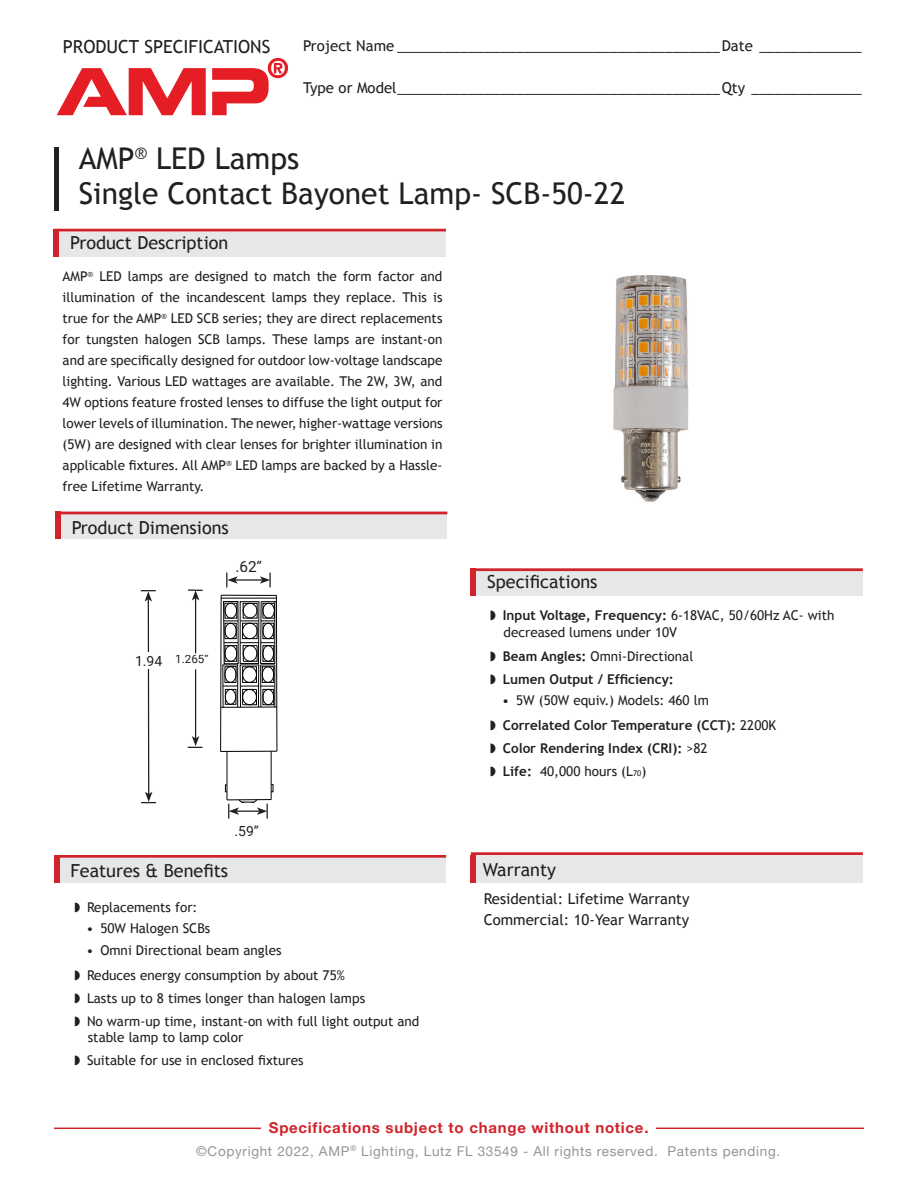
<style>
.page{position:relative;width:918px;height:1188px;background:#fff}
.page>*{position:absolute;margin:0;border:0;box-sizing:border-box;transform-origin:0 0}
.t1{font:30px "Trebuchet MS";color:#231f20}
.Spec_Headings{font:18px "Trebuchet MS";color:#231f20}
.t2{font:15.3px "Roboto";color:#231f20}
.t3{font:15px/21px "Trebuchet MS";color:#231f20}
.spec_bullets{font:700 15px "Helvetica Neue";letter-spacing:.05em;color:#d1232a}
.t4{font:14.1px "Roboto";color:#231f20}
.t5{font:13.95px "Roboto";color:#231f20}
.t6{font:13.5px/21px "Trebuchet MS";color:#231f20}
.t7{font:700 13.5px "Trebuchet MS";color:#231f20}
.spec_bullets-2{font:13.5px "Helvetica Neue";letter-spacing:.05em;color:#939598}
.t8{font:11.55px "Roboto";color:#231f20}
.s1{font-weight:700}
.s2{font-weight:400}
.s3{font-size:7.8px}
</style>
<div class="page">
<div style="left:59px;top:229px;width:387px;height:27px;background:#e6e7e9"></div>
<div style="left:54px;top:229px;width:5px;height:27px;background:#d1232a"></div>
<div style="left:59px;top:855px;width:387px;height:28px;background:#e6e7e9"></div>
<div style="left:54px;top:855px;width:5px;height:28px;background:#d1232a"></div>
<div style="left:54px;top:147px;width:5px;height:64px;background:#231f20"></div>
<div style="left:54px;top:229px;width:392px;height:2px;border:2px solid #d1232a"></div>
<div style="left:54px;top:855px;width:392px;height:3px;border:2px solid #d1232a"></div>
<div style="left:476px;top:568px;width:387px;height:28px;background:#e6e7e9"></div>
<div style="left:471px;top:568px;width:5px;height:28px;background:#d1232a"></div>
<div style="left:471px;top:568px;width:392px;height:3px;border:2px solid #d1232a"></div>
<div style="left:476px;top:855px;width:387px;height:28px;background:#e6e7e9"></div>
<div style="left:471px;top:855px;width:5px;height:28px;background:#d1232a"></div>
<hr style="left:195px;top:598px;width:1px;height:140px;background:#231f20">
<div style="left:173px;top:654px;width:38px;height:15px;background:#fff"></div>
<hr style="left:235px;top:579px;width:27px;height:2px;background:#231f20">
<svg style="left:226px;top:573px;width:12px;height:15px"></svg>
<svg style="left:260px;top:573px;width:11px;height:14px"></svg>
<svg style="left:188px;top:589px;width:15px;height:11px"></svg>
<svg style="left:188px;top:736px;width:14px;height:12px"></svg>
<hr style="left:148px;top:599px;width:1px;height:195px;background:#231f20">
<svg style="left:141px;top:590px;width:15px;height:12px"></svg>
<svg style="left:141px;top:792px;width:15px;height:11px"></svg>
<div style="left:135px;top:652px;width:27px;height:17px;background:#fff"></div>
<div style="left:61px;top:512px;width:386px;height:27px;background:#e6e7e9"></div>
<div style="left:55px;top:512px;width:6px;height:27px;background:#d1232a"></div>
<div style="left:55px;top:512px;width:392px;height:2px;border:2px solid #d1232a"></div>
<div style="left:471px;top:852px;width:392px;height:3px;border:2px solid #d1232a"></div>
<svg style="left:212px;top:58px;width:76px;height:57px"></svg>
<svg style="left:57px;top:68px;width:149px;height:47px"></svg>
<hr style="left:54px;top:1128px;width:810px;height:1px;background:#d1232a">
<div style="left:262px;top:1118px;width:394px;height:26px;background:#fff"></div>
<hr style="left:227px;top:751px;width:1px;height:49px;background:#000">
<hr style="left:271px;top:751px;width:1px;height:49px;background:#000">
<hr style="left:227px;top:799px;width:44px;height:1px;background:#000">
<svg style="left:225px;top:785px;width:2px;height:7px"></svg>
<svg style="left:271px;top:784px;width:2px;height:8px"></svg>
<svg style="left:228px;top:799px;width:40px;height:20px"></svg>
<svg style="left:220px;top:594px;width:58px;height:158px"></svg>
<div style="left:263px;top:689px;width:11px;height:16px;border:1px solid #000"></div>
<div style="left:225px;top:603px;width:12px;height:16px;border:1px solid #000;border-radius:50%"></div>
<div style="left:243px;top:603px;width:14px;height:15px;border:1px solid #000;border-radius:50%"></div>
<div style="left:263px;top:603px;width:12px;height:16px;border:1px solid #000;border-radius:50%"></div>
<div style="left:225px;top:623px;width:12px;height:16px;border:1px solid #000;border-radius:50%"></div>
<div style="left:242px;top:623px;width:16px;height:16px;border:1px solid #000;border-radius:50%"></div>
<div style="left:263px;top:623px;width:11px;height:16px;border:1px solid #000;border-radius:50%"></div>
<div style="left:225px;top:645px;width:12px;height:17px;border:1px solid #000;border-radius:50%"></div>
<div style="left:243px;top:645px;width:14px;height:17px;border:1px solid #000;border-radius:50%"></div>
<div style="left:263px;top:645px;width:11px;height:17px;border:1px solid #000;border-radius:50%"></div>
<div style="left:225px;top:666px;width:11px;height:17px;border:1px solid #000;border-radius:50%"></div>
<div style="left:242px;top:666px;width:15px;height:17px;border:1px solid #000;border-radius:50%"></div>
<div style="left:262px;top:666px;width:12px;height:17px;border:1px solid #000;border-radius:50%"></div>
<div style="left:225px;top:689px;width:11px;height:16px;border:1px solid #000;border-radius:50%"></div>
<div style="left:242px;top:689px;width:15px;height:16px;border:1px solid #000;border-radius:50%"></div>
<div style="left:263px;top:689px;width:11px;height:16px;border:1px solid #000;border-radius:50%"></div>
<img style="left:613px;top:275px;width:76px;height:227px">
<p class="Spec_Headings" style="left:63px;top:36px;width:209px">PRODUCT SPECIFICATIONS</p>
<p class="t3" style="left:303px;top:35px;width:560px">Project Name _________________________________________Date _____________</p>
<p class="t3" style="left:303px;top:77px;width:560px">Type or Model_________________________________________Qty ______________</p>
<p class="t1" style="left:79px;top:141px;width:222px">AMP<sup>®</sup> LED Lamps</p>
<p class="t1" style="left:79px;top:176px;width:548px">Single Contact Bayonet Lamp- SCB-50-22</p>
<p class="Spec_Headings" style="left:70px;top:232px;width:160px">Product Description</p>
<p class="t6" style="left:63px;top:266px;width:381px;text-align:justify">AMP<sup>®</sup> LED lamps are designed to match the form factor and illumination of the incandescent lamps they replace. This is true for the AMP<sup>®</sup> LED SCB series; they are direct replacements for tungsten halogen SCB lamps. These lamps are instant-on and are specifically designed for outdoor low-voltage landscape lighting. Various LED wattages are available. The 2W, 3W, and 4W options feature frosted lenses to diffuse the light output for lower levels of illumination. The newer, higher-wattage versions (5W) are designed with clear lenses for brighter illumination in applicable fixtures. All AMP<sup>®</sup> LED lamps are backed by a Hassle&shy;free Lifetime Warranty.</p>
<p class="Spec_Headings" style="left:72px;top:517px;width:159px">Product Dimensions</p>
<p class="t2" style="left:235px;top:556px;width:28px">.62”</p>
<p class="t4" style="left:135px;top:651px;width:29px">1.94</p>
<p class="t8" style="left:175px;top:651px;width:35px">1.265”</p>
<p class="t5" style="left:235px;top:821px;width:26px">.59”</p>
<p class="Spec_Headings" style="left:70px;top:860px;width:159px">Features &amp; Benefits</p>
<p class="t6" style="left:74px;top:897px;width:125px">◗ Replacements for:</p>
<p class="t6" style="left:87px;top:918px;width:125px">• 50W Halogen SCBs</p>
<p class="t6" style="left:87px;top:940px;width:197px">• Omni Directional beam angles</p>
<p class="t6" style="left:74px;top:965px;width:272px">◗ Reduces energy consumption by about 75%</p>
<p class="t6" style="left:74px;top:988px;width:292px">◗ Lasts up to 8 times longer than halogen lamps</p>
<p class="t6" style="left:88px;top:1013px;width:333px;line-height:16.2px;text-indent:-14px">◗ No warm-up time, instant-on with full light output and stable lamp to lamp color</p>
<p class="t6" style="left:74px;top:1050px;width:231px">◗ Suitable for use in enclosed fixtures</p>
<p class="Spec_Headings" style="left:487px;top:571px;width:112px">Specifications</p>
<p class="t6" style="left:504px;top:608px;width:332px;line-height:16.2px;text-indent:-14px">◗ <span class="s1">Input Voltage, Frequency:</span> 6-18VAC, 50/60Hz AC- with decreased lumens under 10V</p>
<p class="t6" style="left:490px;top:646px;width:205px">◗ <span class="s1">Beam Angles:</span> Omni-Directional</p>
<p class="t7" style="left:490px;top:671px;width:185px">◗ Lumen Output / Efficiency:</p>
<p class="t6" style="left:502px;top:689px;width:208px">• 5W (50W equiv.) Models: 460 lm</p>
<p class="t7" style="left:490px;top:716px;width:288px">◗ Correlated Color Temperature (CCT): <span class="s2">2200K</span></p>
<p class="t7" style="left:490px;top:739px;width:219px">◗ Color Rendering Index (CRI): <span class="s2">&gt;82</span></p>
<p class="t6" style="left:490px;top:760px;width:158px">◗ <span class="s1">Life:</span> 40,000 hours (L<span class="s3">70</span>)</p>
<p class="Spec_Headings" style="left:483px;top:859px;width:75px">Warranty</p>
<p class="t3" style="left:484px;top:889px;width:207px">Residential: Lifetime Warranty<br>Commercial: 10-Year Warranty</p>
<p class="spec_bullets" style="left:269px;top:1116px;width:381px">Specifications subject to change without notice.</p>
<p class="spec_bullets-2" style="left:196px;top:1141px;width:586px">©Copyright 2022, AMP<sup>®</sup> Lighting, Lutz FL 33549 - All rights reserved. Patents pending.</p>
</div>
